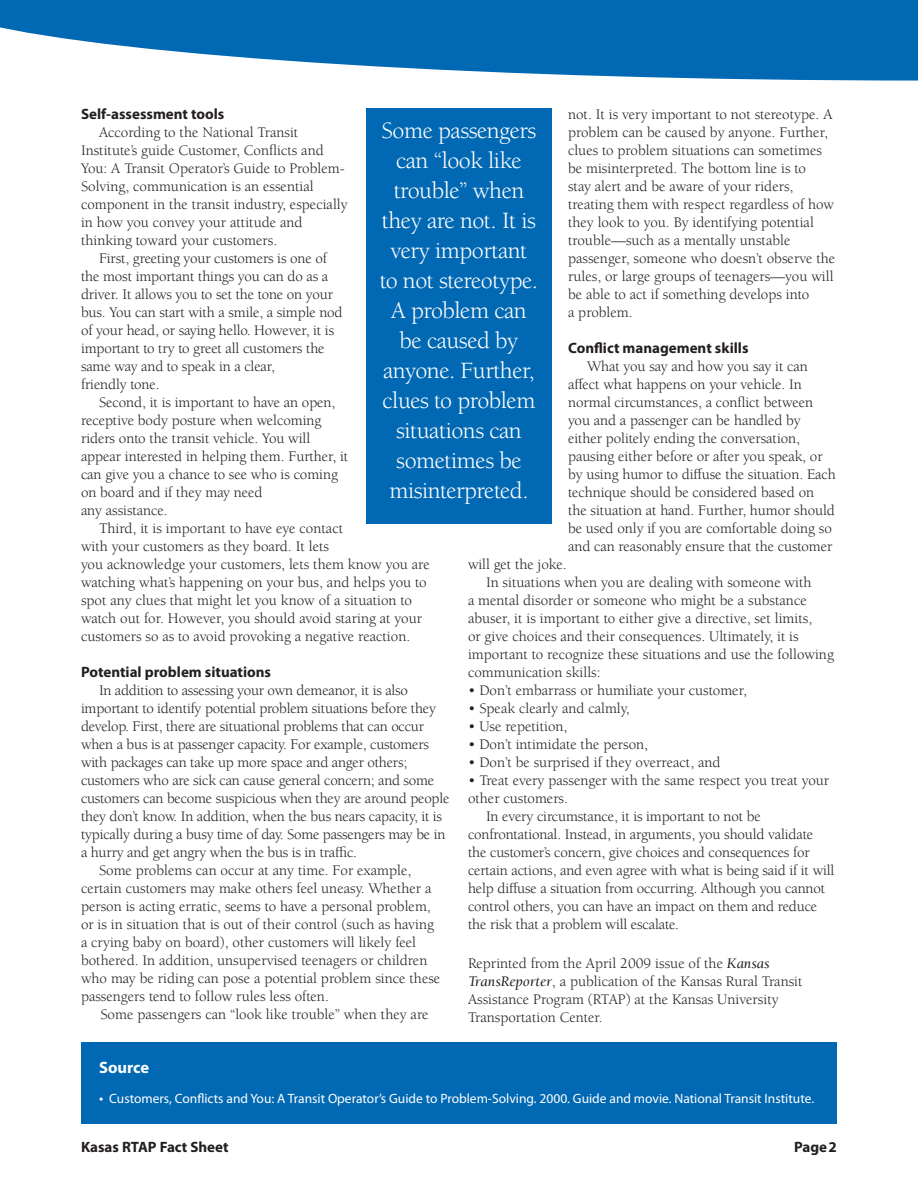
<style>
.page{position:relative;width:918px;height:1188px;background:#fff}
.page>*{position:absolute;margin:0;border:0;box-sizing:border-box;transform-origin:0 0}
.t1{font:24px/30px "Berkeley Std";letter-spacing:-.02em;color:#fff;text-align:center}
.t2{font:700 16.5px "Myriad Pro";color:#fff}
.t3{font:15px/18px "Berkeley Std";letter-spacing:-.005em;color:#231f20}
.t4{font:700 15px "Myriad Pro";color:#231f20}
.t5{font:13.5px "Myriad Pro";color:#fff}
.s1{font-style:italic}
.s2{font-size:15px}
</style>
<div class="page">
<svg style="left:0;top:0;width:918px;height:81px;fill:#0168b3"></svg>
<div style="left:366px;top:108px;width:186px;height:415px;background:#0168b3"></div>
<div style="left:81px;top:1043px;width:756px;height:81px;background:#0168b3"></div>
<p class="t4" style="left:81px;top:104px;width:145px">Self-assessment tools</p>
<p class="t3" style="left:81px;top:124px;width:268px;text-indent:18px">According to the National Transit Institute’s guide Customer, Conflicts and You: A Transit Operator’s Guide to Problem-Solving, communication is an essential component in the transit industry, especially in how you convey your attitude and thinking toward your customers.</p>
<p class="t3" style="left:81px;top:250px;width:263px;text-indent:18px">First, greeting your customers is one of the most important things you can do as a driver. It allows you to set the tone on your bus. You can start with a smile, a simple nod of your head, or saying hello. However, it is important to try to greet all customers the same way and to speak in a clear,</p>
<p class="t3" style="left:81px;top:376px;width:80px">friendly tone.</p>
<p class="t3" style="left:81px;top:394px;width:269px;text-indent:18px">Second, it is important to have an open, receptive body posture when welcoming riders onto the transit vehicle. You will appear interested in helping them. Further, it can give you a chance to see who is coming on board and if they may need</p>
<p class="t3" style="left:81px;top:502px;width:88px">any assistance.</p>
<p class="t3" style="left:81px;top:520px;width:350px;text-indent:18px">Third, it is important to have eye contact<br>with your customers as they board. It lets<br>you acknowledge your customers, lets them know you are watching what’s happening on your bus, and helps you to spot any clues that might let you know of a situation to watch out for. However, you should avoid staring at your customers so as to avoid provoking a negative reaction.</p>
<p class="t4" style="left:81px;top:662px;width:192px">Potential problem situations</p>
<p class="t3" style="left:81px;top:682px;width:370px;text-indent:18px">In addition to assessing your own demeanor, it is also important to identify potential problem situations before they develop. First, there are situational problems that can occur when a bus is at passenger capacity. For example, customers with packages can take up more space and anger others; customers who are sick can cause general concern; and some customers can become suspicious when they are around people they don’t know. In addition, when the bus nears capacity, it is typically during a busy time of day. Some passengers may be in a hurry and get angry when the bus is in traffic.</p>
<p class="t3" style="left:81px;top:862px;width:361px;text-indent:18px">Some problems can occur at any time. For example, certain customers may make others feel uneasy. Whether a person is acting erratic, seems to have a personal problem, or is in situation that is out of their control (such as having a crying baby on board), other customers will likely feel bothered. In addition, unsupervised teenagers or children who may be riding can pose a potential problem since these passengers tend to follow rules less often.</p>
<p class="t3" style="left:100px;top:1006px;width:330px">Some passengers can “look like trouble” when they are</p>
<p class="t3" style="left:568px;top:105px;width:269px">not. It is very important to not stereotype. A problem can be caused by anyone. Further, clues to problem situations can sometimes be misinterpreted. The bottom line is to<br>stay alert and be aware of your riders, treating them with respect regardless of how they look to you. By identifying potential trouble—such as a mentally unstable passenger, someone who doesn’t observe the rules, or large groups of teenagers—you will be able to act if something develops into</p>
<p class="t3" style="left:568px;top:303px;width:66px">a problem.</p>
<p class="t4" style="left:568px;top:338px;width:182px">Conflict management skills</p>
<p class="t3" style="left:568px;top:357px;width:269px;text-indent:19px">What you say and how you say it can affect what happens on your vehicle. In normal circumstances, a conflict between you and a passenger can be handled by either politely ending the conversation, pausing either before or after you speak, or by using humor to diffuse the situation. Each technique should be considered based on the situation at hand. Further, humor should be used only if you are comfortable doing so and can reasonably ensure that the customer</p>
<p class="t1" style="left:380px;top:116px;width:160px">Some passengers can “look like trouble” when they are not. It is very important to not stereotype.<br>A problem can be caused by anyone. Further, clues to problem situations can sometimes be misinterpreted.</p>
<p class="t3" style="left:468px;top:555px;width:100px">will get the joke.</p>
<p class="t3" style="left:468px;top:573px;width:367px;text-indent:18px">In situations when you are dealing with someone with<br>a mental disorder or someone who might be a substance abuser, it is important to either give a directive, set limits,<br>or give choices and their consequences. Ultimately, it is important to recognize these situations and use the following communication skills:</p>
<p class="t3" style="left:468px;top:681px;width:280px">• Don’t embarrass or humiliate your customer,</p>
<p class="t3" style="left:468px;top:699px;width:163px">• Speak clearly and calmly,</p>
<p class="t3" style="left:468px;top:717px;width:101px">• Use repetition,</p>
<p class="t3" style="left:468px;top:735px;width:182px">• Don’t intimidate the person,</p>
<p class="t3" style="left:468px;top:753px;width:254px">• Don’t be surprised if they overreact, and</p>
<p class="t3" style="left:468px;top:771px;width:363px">• Treat every passenger with the same respect you treat your other customers.</p>
<p class="t3" style="left:468px;top:807px;width:368px;text-indent:18px">In every circumstance, it is important to not be confrontational. Instead, in arguments, you should validate the customer’s concern, give choices and consequences for certain actions, and even agree with what is being said if it will help diffuse a situation from occurring. Although you cannot control others, you can have an impact on them and reduce the risk that a problem will escalate.</p>
<p class="t3" style="left:468px;top:954px;width:303px">Reprinted from the April 2009 issue of the <span class="s1">Kansas</span></p>
<p class="t3" style="left:468px;top:972px;width:336px"><span class="s1">TransReporter</span>, a publication of the Kansas Rural Transit</p>
<p class="t3" style="left:468px;top:990px;width:312px">Assistance Program (RTAP) at the Kansas University</p>
<p class="t3" style="left:468px;top:1008px;width:136px">Transportation Center.</p>
<p class="t2" style="left:99px;top:1057px;width:52px">Source</p>
<p class="t5" style="left:99px;top:1090px;width:717px"><span class="s2">•</span> Customers, Conflicts and You: A Transit Operator’s Guide to Problem-Solving. 2000. Guide and movie. National Transit Institute.</p>
<p class="t4" style="left:81px;top:1137px;width:149px">Kasas RTAP Fact Sheet</p>
<p class="t4" style="left:794px;top:1137px;width:44px">Page 2</p>
</div>
